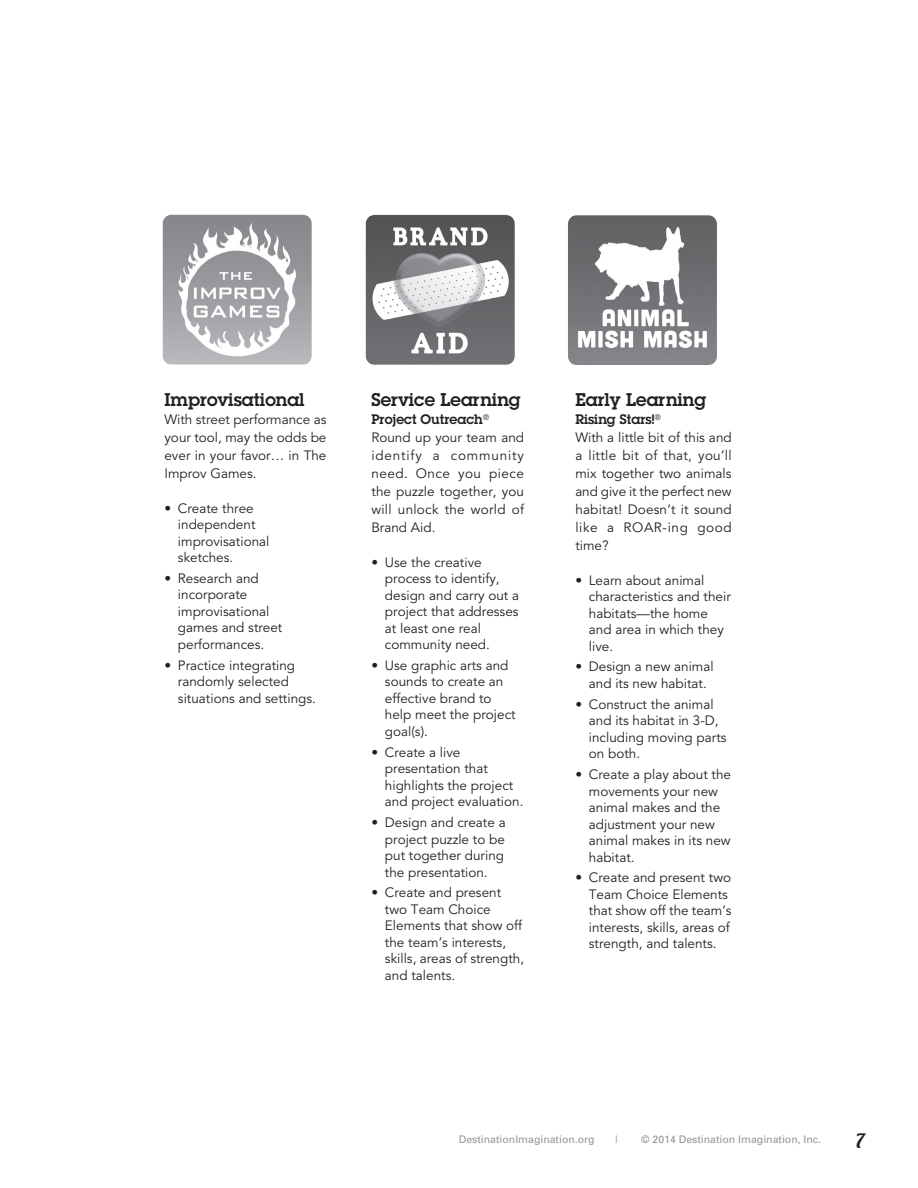
<style>
.page{position:relative;width:918px;height:1188px;background:#fff}
.page>*{position:absolute;margin:0;border:0;box-sizing:border-box;transform-origin:0 0}
.t1{font:19.5px "Lobster 1.4";color:#231f20}
.t2{font:600 18px "Lubalin Graph";color:#231f20}
.t3{font:13.5px/16.5px "Avenir";color:#231f20}
.t4{font:600 13.5px "Lubalin Graph";color:#231f20}
.t5{font:10.5px "Univers";color:#939598}
</style>
<div class="page">
<img style="left:568px;top:215px;width:149px;height:150px">
<img style="left:365px;top:214px;width:150px;height:151px">
<img style="left:162px;top:214px;width:150px;height:151px">
<h2 class="t2" style="left:164px;top:388px;width:142px">Improvisational</h2>
<p class="t3" style="left:164px;top:411px;width:164px;line-height:18px;text-align:justify">With street performance as your tool, may the odds be ever in your favor… in The Improv Games.</p>
<p class="t3" style="left:178px;top:500px;width:93px;text-indent:-14px">• Create three independent improvisational sketches.</p>
<p class="t3" style="left:178px;top:570px;width:106px;text-indent:-14px">• Research and incorporate improvisational games and street performances.</p>
<p class="t3" style="left:178px;top:657px;width:139px;text-indent:-14px">• Practice integrating randomly selected situations and settings.</p>
<h2 class="t2" style="left:371px;top:388px;width:151px">Service Learning</h2>
<p class="t4" style="left:371px;top:410px;width:119px">Project Outreach<sup>®</sup></p>
<p class="t3" style="left:371px;top:429px;width:154px;line-height:18px;text-align:justify">Round up your team and identify a community need. Once you piece the puzzle together, you will unlock the world of Brand Aid.</p>
<p class="t3" style="left:385px;top:554px;width:136px;text-indent:-13px">• Use the creative process to identify, design and carry out a project that addresses at least one real community need.</p>
<p class="t3" style="left:385px;top:657px;width:132px;text-indent:-13px">• Use graphic arts and sounds to create an effective brand to help meet the project goal(s).</p>
<p class="t3" style="left:385px;top:744px;width:140px;text-indent:-13px">• Create a live presentation that highlights the project and project evaluation.</p>
<p class="t3" style="left:385px;top:815px;width:122px;text-align:justify;text-indent:-13px">• Design and create a project puzzle to be put together during the presentation.</p>
<p class="t3" style="left:385px;top:885px;width:141px;text-indent:-13px">• Create and present two Team Choice<br>Elements that show off the team’s interests, skills, areas of strength, and talents.</p>
<h2 class="t2" style="left:575px;top:388px;width:132px">Early Learning</h2>
<p class="t4" style="left:575px;top:410px;width:87px">Rising Stars!<sup>®</sup></p>
<p class="t3" style="left:575px;top:429px;width:158px;line-height:18px;text-align:justify">With a little bit of this and a little bit of that, you’ll mix together two animals and give it the perfect new habitat! Doesn’t it sound like a ROAR-ing good time?</p>
<p class="t3" style="left:589px;top:572px;width:143px;text-indent:-14px">• Learn about animal characteristics and their habitats—the home and area in which they live.</p>
<p class="t3" style="left:575px;top:659px;width:140px;text-align:center">• Design a new animal and its new habitat.</p>
<p class="t3" style="left:589px;top:696px;width:139px;text-indent:-14px">• Construct the animal and its habitat in 3-D, including moving parts on both.</p>
<p class="t3" style="left:589px;top:767px;width:144px;text-indent:-14px">• Create a play about the movements your new animal makes and the adjustment your new animal makes in its new habitat.</p>
<p class="t3" style="left:589px;top:870px;width:144px;text-indent:-14px">• Create and present two<br>Team Choice Elements that show off the team’s interests, skills, areas of strength, and talents.</p>
<p class="t5" style="left:459px;top:1133px;width:137px">DestinationImagination.org</p>
<p class="t5" style="left:615px;top:1133px;width:4px">|</p>
<p class="t5" style="left:641px;top:1133px;width:181px">© 2014 Destination Imagination, Inc.</p>
<h1 class="t1" style="left:856px;top:1128px;width:11px">7</h1>
</div>
